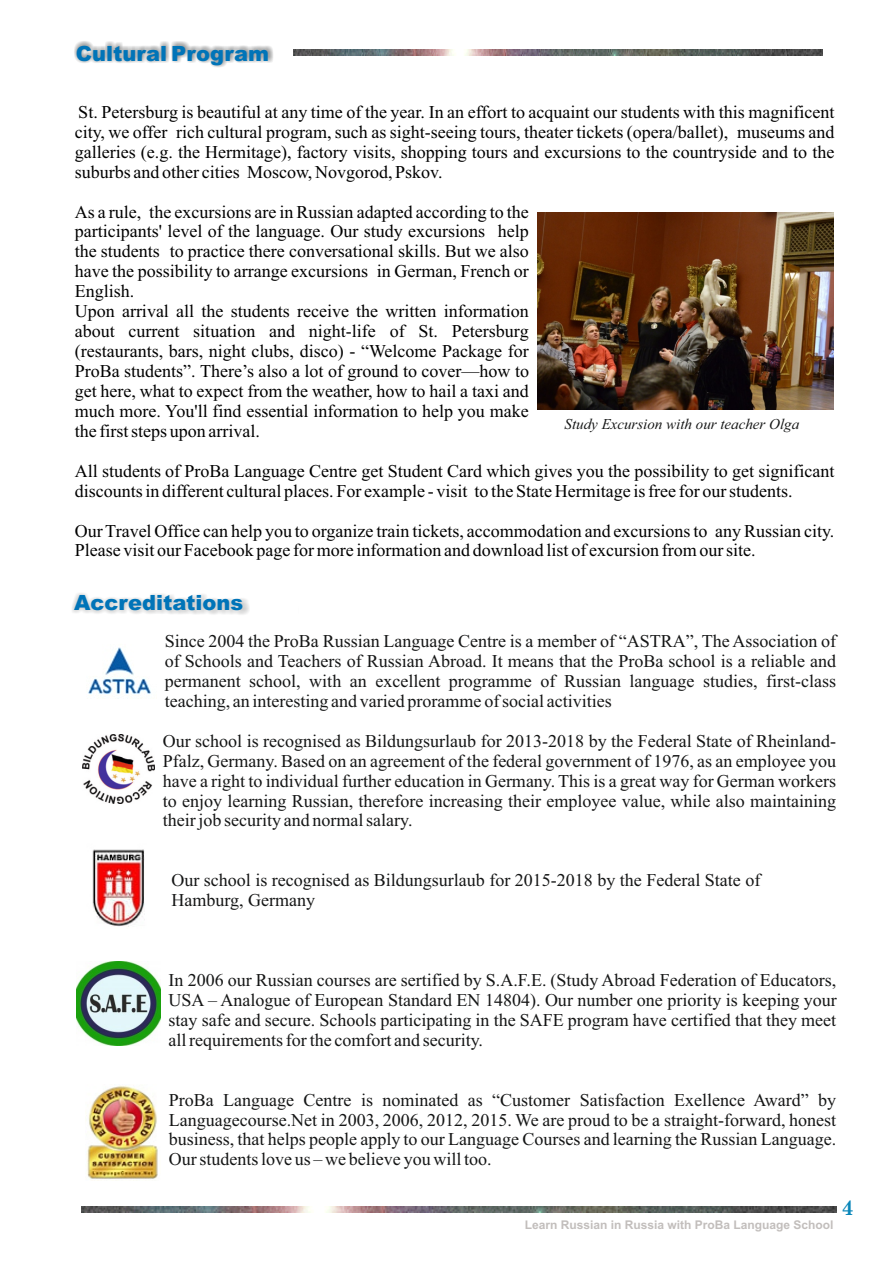
<style>
.page{position:relative;width:893px;height:1263px;background:#fff}
.page>*{position:absolute;margin:0;border:0;box-sizing:border-box;transform-origin:0 0}
.t1{font:900 21px "Arial";color:#0074b8}
.t2{font:700 21px "Century Schoolbook";color:#0986b9}
.t3{font:18px/20px "Times New Roman";color:#151616;text-align:justify}
.t4{font:18px/20px "Times New Roman";color:#000}
.t5{font:italic 15px "Times New Roman";color:#151616}
.t6{font:700 12px "Arial";color:#c2bebc}
</style>
<div class="page">
<img style="left:82px;top:1206px;width:754px;height:6px">
<div style="left:73px;top:35px;width:221px;height:41px;background:#151616;opacity:.49"></div>
<img style="left:294px;top:50px;width:528px;height:6px">
<img style="left:537px;top:213px;width:296px;height:197px">
<svg style="left:72px;top:593px;width:177px;height:22px"></svg>
<img style="left:87px;top:1085px;width:71px;height:94px">
<img style="left:82px;top:735px;width:72px;height:69px">
<img style="left:92px;top:849px;width:53px;height:78px">
<img style="left:76px;top:961px;width:84px;height:84px">
<img style="left:88px;top:647px;width:63px;height:48px">
<p class="t1" style="left:76px;top:46px;width:195px">Cultural Program</p>
<p class="t4" style="left:75px;top:104px;width:761px;text-align:justify">St. Petersburg is beautiful at any time of the year. In an effort to acquaint our students with this magnificent city, we offer rich cultural program, such as sight-seeing tours, theater tickets (opera/ballet), museums and galleries (e.g. the Hermitage), factory visits, shopping tours and excursions to the countryside and to the suburbs and other cities Moscow, Novgorod, Pskov.</p>
<p class="t4" style="left:75px;top:203px;width:456px">As a rule, the excursions are in Russian adapted according to the participants' level of the language. Our study excursions help the students to practice there conversational skills. But we also have the possibility to arrange excursions in German, French or English.<br>Upon arrival all the students receive the written information about current situation and night-life of St. Petersburg (restaurants, bars, night clubs, disco) - “Welcome Package for ProBa students”. There’s also a lot of ground to cover—how to get here, what to expect from the weather, how to hail a taxi and much more. You'll find essential information to help you make the first steps upon arrival.</p>
<p class="t4" style="left:75px;top:462px;width:761px">All students of ProBa Language Centre get Student Card which gives you the possibility to get significant discounts in different cultural places. For example - visit to the State Hermitage is free for our students.</p>
<p class="t4" style="left:75px;top:522px;width:761px">Our Travel Office can help you to organize train tickets, accommodation and excursions to any Russian city.<br>Please visit our Facebook page for more information and download list of excursion from our site.</p>
<p class="t5" style="left:565px;top:419px;width:236px">Study Excursion with our teacher Olga</p>
<p class="t1" style="left:74px;top:595px;width:171px">Accreditations</p>
<p class="t3" style="left:165px;top:633px;width:673px">Since 2004 the ProBa Russian Language Centre is a member of “ASTRA”, The Association of of Schools and Teachers of Russian Abroad. It means that the ProBa school is a reliable and permanent school, with an excellent programme of Russian language studies, first-class teaching, an interesting and varied proramme of social activities</p>
<p class="t3" style="left:163px;top:732px;width:675px">Our school is recognised as Bildungsurlaub for 2013-2018 by the Federal State of Rheinland-Pfalz, Germany. Based on an agreement of the federal government of 1976, as an employee you have a right to individual further education in Germany. This is a great way for German workers to enjoy learning Russian, therefore increasing their employee value, while also maintaining their job security and normal salary.</p>
<p class="t3" style="left:171px;top:872px;width:590px">Our school is recognised as Bildungsurlaub for 2015-2018 by the Federal State of<br>Hamburg, Germany</p>
<p class="t3" style="left:169px;top:972px;width:670px">In 2006 our Russian courses are sertified by S.A.F.E. (Study Abroad Federation of Educators, USA – Analogue of European Standard EN 14804). Our number one priority is keeping your stay safe and secure. Schools participating in the SAFE program have certified that they meet all requirements for the comfort and security.</p>
<p class="t3" style="left:169px;top:1091px;width:669px">ProBa Language Centre is nominated as “Customer Satisfaction Exellence Award” by Languagecourse.Net in 2003, 2006, 2012, 2015. We are proud to be a straight-forward, honest business, that helps people apply to our Language Courses and learning the Russian Language.<br>Our students love us – we believe you will too.</p>
<p class="t6" style="left:525px;top:1220px;width:310px">Learn Russian in Russia with ProBa Language School</p>
<p class="t2" style="left:842px;top:1199px;width:14px">4</p>
</div>
